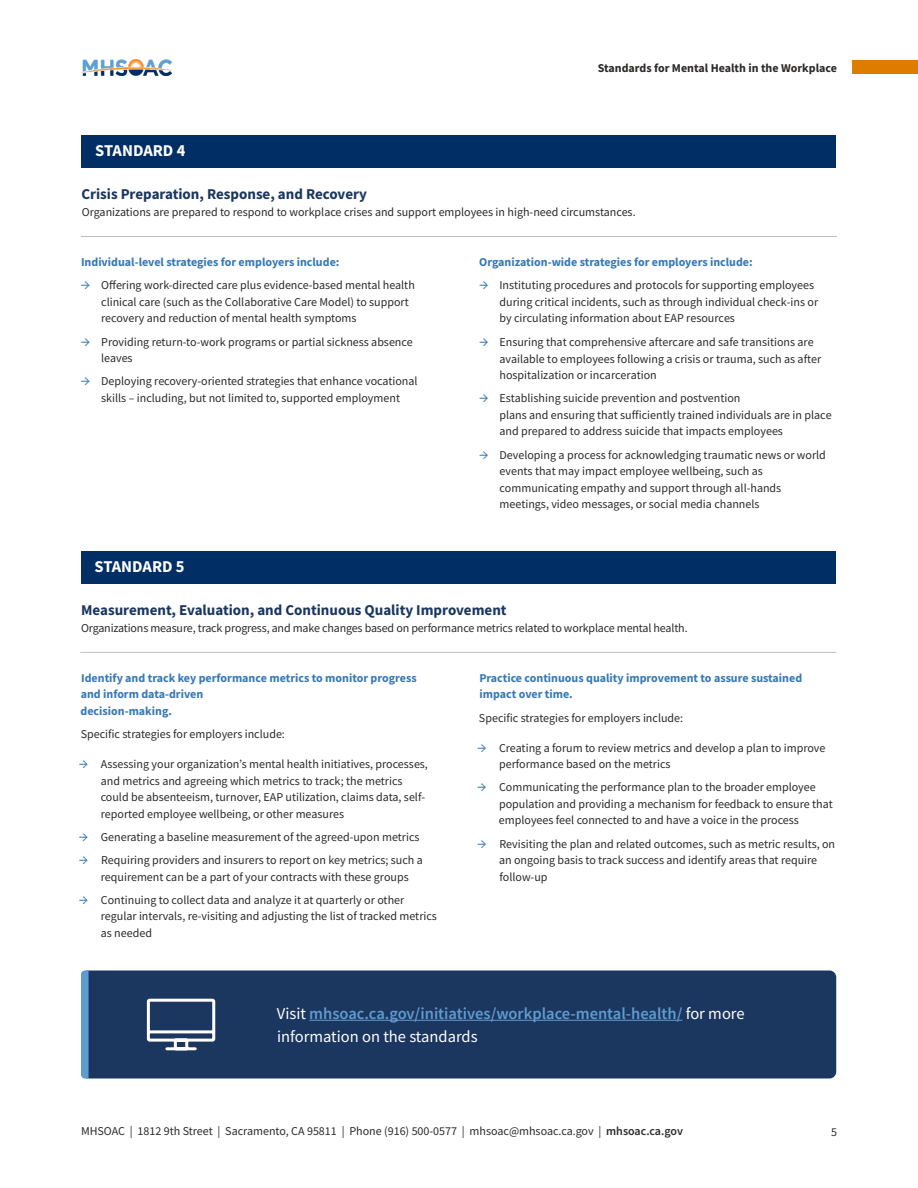
<style>
.page{position:relative;width:918px;height:1188px;background:#fff}
.page>*{position:absolute;margin:0;border:0;box-sizing:border-box;transform-origin:0 0}
.t1{font:600 16.5px/22.5px "Source Sans Pro";color:#609ccf}
.t2{font:700 16.5px "Source Sans Pro";color:#fff}
.t3{font:700 15px "Source Sans Pro";color:#1b365f}
.t4{font:12px/16.5px "Source Sans Pro";color:#2c2a29}
.t5{font:700 12px/16.5px "Source Sans Pro";color:#3879b5}
.t6{font:700 12px "Source Sans Pro";color:#2c2a29}
.s1{font-size:15px;color:#3879b5}
.s2{font-weight:400;color:#fff}
.s3{font-weight:600}
</style>
<div class="page">
<hr style="left:81px;top:236px;width:756px;height:1px;background:#c0bfbf">
<div style="left:82px;top:135px;width:754px;height:32px;background:#002e65"></div>
<hr style="left:80px;top:652px;width:756px;height:1px;background:#c0bfbf">
<div style="left:81px;top:551px;width:755px;height:32px;background:#002e65"></div>
<div style="left:81px;top:970px;width:755px;height:108px;background:#1b365f;border-radius:7px"></div>
<svg style="left:81px;top:970px;width:8px;height:108px"></svg>
<hr style="left:309px;top:1020px;width:373px;height:1px;background:#609ccf">
<svg style="left:146px;top:998px;width:70px;height:53px"></svg>
<img style="left:81px;top:60px;width:91px;height:15px">
<div style="left:852px;top:61px;width:66px;height:13px;background:#de7c00"></div>
<h2 class="t2" style="left:95px;top:139px;width:92px">STANDARD 4</h2>
<p class="t6" style="left:598px;top:60px;width:241px">Standards for Mental Health in the Workplace</p>
<p class="t3" style="left:81px;top:184px;width:287px">Crisis Preparation, Response, and Recovery</p>
<p class="t4" style="left:82px;top:204px;width:555px">Organizations are prepared to respond to workplace crises and support employees in high-need circumstances.</p>
<p class="t5" style="left:81px;top:254px;width:260px">Individual-level strategies for employers include:</p>
<p class="t4" style="left:101px;top:277px;width:315px;text-indent:-20px"><span class="s1">→</span> Offering work-directed care plus evidence-based mental health clinical care (such as the Collaborative Care Model) to support recovery and reduction of mental health symptoms</p>
<p class="t4" style="left:101px;top:333px;width:313px;text-indent:-20px"><span class="s1">→</span> Providing return-to-work programs or partial sickness absence leaves</p>
<p class="t4" style="left:81px;top:373px;width:338px;text-align:center"><span class="s1">→</span> Deploying recovery-oriented strategies that enhance vocational skills – including, but not limited to, supported employment</p>
<h2 class="t2" style="left:94px;top:555px;width:92px">STANDARD 5</h2>
<p class="t5" style="left:479px;top:254px;width:275px">Organization-wide strategies for employers include:</p>
<p class="t4" style="left:500px;top:277px;width:320px;text-indent:-20px"><span class="s1">→</span> Instituting procedures and protocols for supporting employees during critical incidents, such as through individual check-ins or by circulating information about EAP resources</p>
<p class="t4" style="left:500px;top:334px;width:323px;text-indent:-20px"><span class="s1">→</span> Ensuring that comprehensive aftercare and safe transitions are available to employees following a crisis or trauma, such as after hospitalization or incarceration</p>
<p class="t4" style="left:499px;top:390px;width:334px;text-indent:-20px"><span class="s1">→</span> Establishing suicide prevention and postvention<br>plans and ensuring that sufficiently trained individuals are in place and prepared to address suicide that impacts employees</p>
<p class="t4" style="left:500px;top:446px;width:328px;text-indent:-20px"><span class="s1">→</span> Developing a process for acknowledging traumatic news or world events that may impact employee wellbeing, such as communicating empathy and support through all-hands meetings, video messages, or social media channels</p>
<p class="t3" style="left:81px;top:600px;width:427px">Measurement, Evaluation, and Continuous Quality Improvement</p>
<p class="t4" style="left:81px;top:619px;width:608px">Organizations measure, track progress, and make changes based on performance metrics related to workplace mental health.</p>
<p class="t5" style="left:81px;top:670px;width:338px">Identify and track key performance metrics to monitor progress and inform data-driven<br>decision-making.</p>
<p class="t4" style="left:81px;top:726px;width:206px">Specific strategies for employers include:</p>
<p class="t4" style="left:101px;top:756px;width:329px;text-indent:-22px"><span class="s1">→</span> Assessing your organization’s mental health initiatives, processes, and metrics and agreeing which metrics to track; the metrics could be absenteeism, turnover, EAP utilization, claims data, self&shy;reported employee wellbeing, or other measures</p>
<p class="t4" style="left:79px;top:829px;width:342px"><span class="s1">→</span> Generating a baseline measurement of the agreed-upon metrics</p>
<p class="t4" style="left:101px;top:852px;width:324px;text-indent:-22px"><span class="s1">→</span> Requiring providers and insurers to report on key metrics; such a requirement can be a part of your contracts with these groups</p>
<p class="t4" style="left:101px;top:892px;width:338px;text-indent:-22px"><span class="s1">→</span> Continuing to collect data and analyze it at quarterly or other regular intervals, re-visiting and adjusting the list of tracked metrics as needed</p>
<p class="t5" style="left:479px;top:670px;width:324px">Practice continuous quality improvement to assure sustained impact over time.</p>
<p class="t4" style="left:479px;top:709px;width:206px">Specific strategies for employers include:</p>
<p class="t4" style="left:499px;top:739px;width:328px;text-indent:-22px"><span class="s1">→</span> Creating a forum to review metrics and develop a plan to improve performance based on the metrics</p>
<p class="t4" style="left:499px;top:779px;width:335px;text-indent:-22px"><span class="s1">→</span> Communicating the performance plan to the broader employee population and providing a mechanism for feedback to ensure that employees feel connected to and have a voice in the process</p>
<p class="t4" style="left:499px;top:835px;width:338px;text-indent:-22px"><span class="s1">→</span> Revisiting the plan and related outcomes, such as metric results, on an ongoing basis to track success and identify areas that require follow-up</p>
<p class="t1" style="left:277px;top:1003px;width:469px"><span class="s2">Visit</span> mhsoac.ca.gov/initiatives/workplace-mental-health/ <span class="s2">for more information on the standards</span></p>
<p class="t4" style="left:81px;top:1122px;width:603px">MHSOAC | 1812 9th Street | Sacramento, CA 95811 | Phone (916) 500-0577 | mhsoac@mhsoac.ca.gov | <span class="s3">mhsoac.ca.gov</span></p>
<p class="t4" style="left:831px;top:1124px;width:7px">5</p>
</div>
